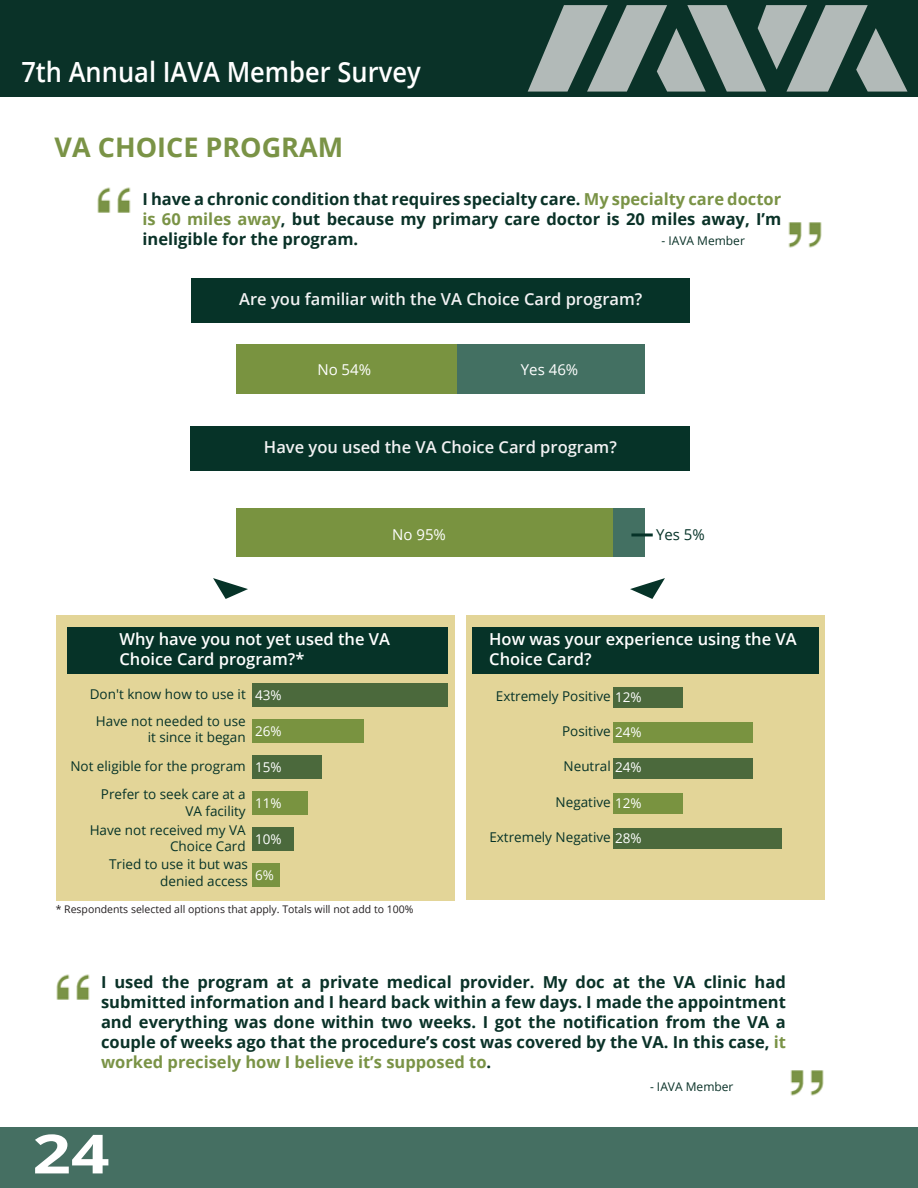
<style>
.page{position:relative;width:918px;height:1188px;background:#fff}
.page>*{position:absolute;margin:0;border:0;box-sizing:border-box;transform-origin:0 0}
.t1{font:700 54px "Open Sans";color:#fff;scale:1.25 1}
.t2{font:600 27.75px "Open Sans";color:#fff;scale:.92 1}
.t3{font:700 27px "Open Sans";color:#7a9346}
.t4{font:700 16.5px/19.8px "Open Sans";color:#0a3228;text-align:justify}
.t5{font:600 16.5px/19.8px "Open Sans";color:#fff}
.t6{font:600 16.5px "Open Sans";color:#f2f2f3}
.t7{font:15px "Open Sans";color:#fff}
.t8{font:15px "Open Sans";color:#063328}
.t9{font:13.5px/16.2px "Open Sans";color:#063328;text-align:right}
.t10{font:13.5px "Open Sans";color:#fff}
.t11{font:12px "Open Sans";color:#0a3228}
.t12{font:10.5px "Open Sans";color:#231f20}
.s1{color:#7a9346}
.s2{color:#fff}
</style>
<div class="page">
<div style="left:0;top:1127px;width:918px;height:61px;background:#456f62"></div>
<div style="left:0;top:0;width:918px;height:96px;background:#0a3228"></div>
<svg style="left:528px;top:5px;width:380px;height:87px"></svg>
<img style="left:788px;top:222px;width:34px;height:26px">
<img style="left:97px;top:187px;width:34px;height:26px">
<img style="left:790px;top:1070px;width:34px;height:26px">
<img style="left:56px;top:974px;width:34px;height:26px">
<svg style="left:630px;top:578px;width:35px;height:21px"></svg>
<svg style="left:213px;top:578px;width:35px;height:21px"></svg>
<div style="left:191px;top:278px;width:499px;height:45px;background:#063328"></div>
<div style="left:191px;top:426px;width:499px;height:45px;background:#063328"></div>
<div style="left:457px;top:345px;width:188px;height:49px;background:#437062"></div>
<div style="left:236px;top:345px;width:221px;height:49px;background:#799340"></div>
<div style="left:612px;top:508px;width:33px;height:49px;background:#437062"></div>
<div style="left:236px;top:508px;width:376px;height:49px;background:#799340"></div>
<hr style="left:631px;top:533px;width:22px;height:3px;background:#063328">
<div style="left:466px;top:615px;width:358px;height:285px;background:#e3d598"></div>
<div style="left:56px;top:615px;width:399px;height:286px;background:#e3d598"></div>
<div style="left:67px;top:627px;width:381px;height:46px;background:#063328"></div>
<div style="left:473px;top:627px;width:346px;height:46px;background:#063328"></div>
<div style="left:614px;top:687px;width:69px;height:21px;background:#4b693c"></div>
<div style="left:614px;top:723px;width:139px;height:20px;background:#799340"></div>
<div style="left:614px;top:758px;width:139px;height:20px;background:#4b693c"></div>
<div style="left:614px;top:793px;width:69px;height:21px;background:#799340"></div>
<div style="left:614px;top:829px;width:168px;height:20px;background:#4b693c"></div>
<div style="left:253px;top:684px;width:195px;height:23px;background:#4b693c"></div>
<div style="left:253px;top:720px;width:111px;height:23px;background:#799340"></div>
<div style="left:253px;top:755px;width:69px;height:24px;background:#4b693c"></div>
<div style="left:253px;top:791px;width:55px;height:24px;background:#799340"></div>
<div style="left:253px;top:827px;width:41px;height:24px;background:#4b693c"></div>
<div style="left:252px;top:863px;width:28px;height:23px;background:#799340"></div>
<h2 class="t2" style="left:21px;top:53px;width:170px">7th Annual IAVA</h2>
<h2 class="t2" style="left:227px;top:53px;width:212px">Member Survey</h2>
<h3 class="t3" style="left:55px;top:128px;width:247px">VA choice Program</h3>
<p class="t4" style="left:143px;top:189px;width:640px">I have a chronic condition that requires specialty care. <span class="s1">My specialty care doctor is 60 miles away</span>, but because my primary care doctor is 20 miles away, I’m ineligible for the program.</p>
<p class="t11" style="left:661px;top:232px;width:85px">- IAVA Member</p>
<p class="t6" style="left:239px;top:288px;width:404px">Are you familiar with the VA Choice Card program?</p>
<p class="t7" style="left:317px;top:359px;width:55px">No 54%</p>
<p class="t7" style="left:521px;top:359px;width:59px">Yes 46%</p>
<p class="t6" style="left:264px;top:436px;width:354px">Have you used the VA Choice Card program?</p>
<p class="t7" style="left:392px;top:525px;width:55px">No 95%</p>
<p class="t8" style="left:656px;top:525px;width:50px">Yes 5%</p>
<p class="t5" style="left:120px;top:629px;width:272px">Why have you not yet used the VA<br>Choice Card program?*</p>
<p class="t9" style="left:90px;top:686px;width:193px">Don't know how to use it <span class="s2">43%</span></p>
<p class="t10" style="left:255px;top:722px;width:28px">26%</p>
<p class="t10" style="left:255px;top:758px;width:28px">15%</p>
<p class="t10" style="left:255px;top:794px;width:28px">11%</p>
<p class="t10" style="left:255px;top:830px;width:28px">10%</p>
<p class="t10" style="left:255px;top:865px;width:20px">6%</p>
<p class="t9" style="left:96px;top:712px;width:151px">Have not needed to use it since it began</p>
<p class="t9" style="left:70px;top:758px;width:177px">Not eligible for the program</p>
<p class="t9" style="left:101px;top:786px;width:146px">Prefer to seek care at a<br>VA facility</p>
<p class="t9" style="left:90px;top:822px;width:158px">Have not received my VA<br>Choice Card</p>
<p class="t9" style="left:109px;top:856px;width:140px">Tried to use it but was denied access</p>
<p class="t12" style="left:56px;top:902px;width:359px">* Respondents selected all options that apply. Totals will not add to 100%</p>
<p class="t5" style="left:489px;top:629px;width:309px">How was your experience using the VA<br>Choice Card?</p>
<p class="t9" style="left:496px;top:688px;width:147px">Extremely Positive <span class="s2">12%</span></p>
<p class="t9" style="left:562px;top:723px;width:81px">Positive <span class="s2">24%</span></p>
<p class="t9" style="left:564px;top:758px;width:80px">Neutral <span class="s2">24%</span></p>
<p class="t9" style="left:556px;top:793px;width:87px">Negative <span class="s2">12%</span></p>
<p class="t9" style="left:489px;top:829px;width:154px">Extremely Negative <span class="s2">28%</span></p>
<p class="t4" style="left:101px;top:972px;width:686px">I used the program at a private medical provider. My doc at the VA clinic had submitted information and I heard back within a few days. I made the appointment and everything was done within two weeks. I got the notification from the VA a couple of weeks ago that the procedure’s cost was covered by the VA. In this case, <span class="s1">it worked precisely how I believe it’s supposed to</span>.</p>
<p class="t11" style="left:650px;top:1079px;width:85px">- IAVA Member</p>
<h1 class="t1" style="left:32px;top:1116px;width:63px">24</h1>
</div>
